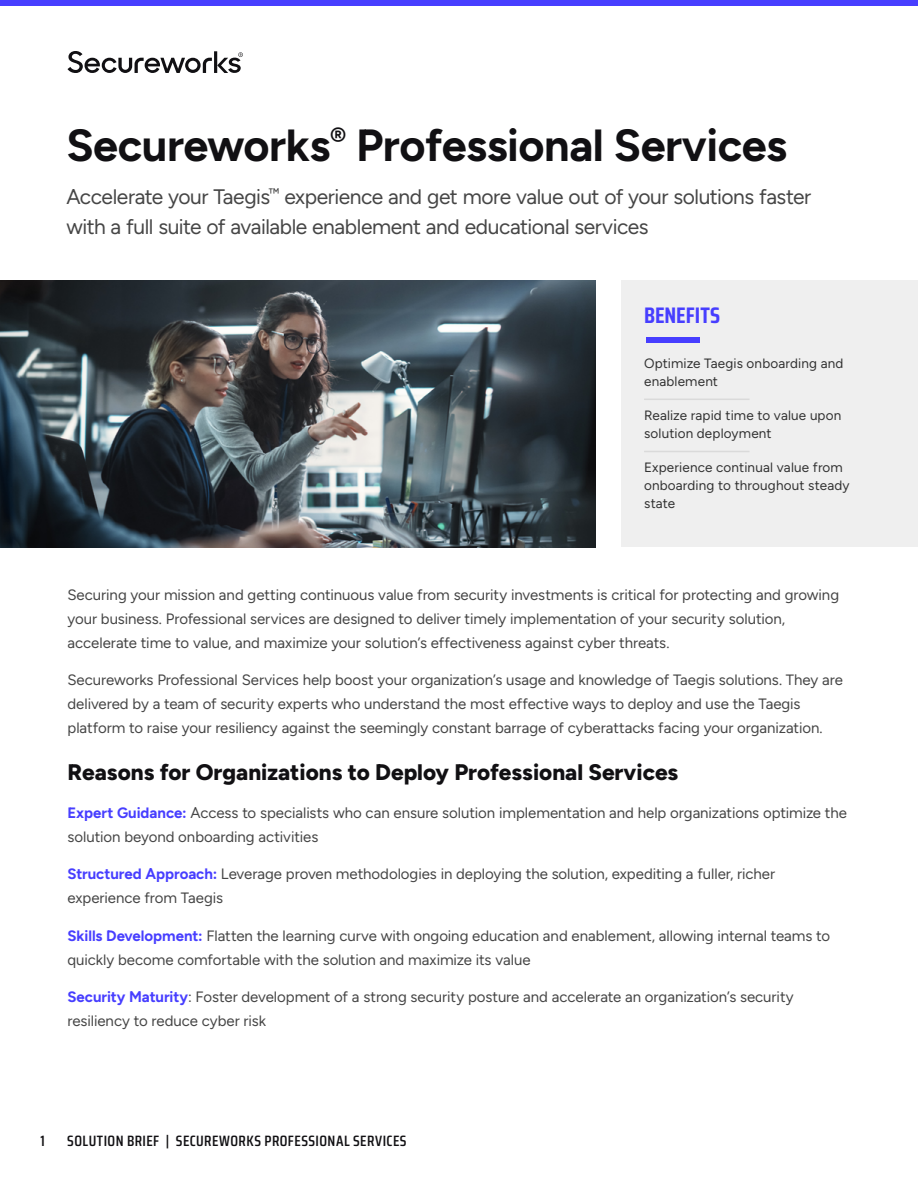
<style>
.page{position:relative;width:918px;height:1188px;background:#fff}
.page>*{position:absolute;margin:0;border:0;box-sizing:border-box;transform-origin:0 0}
.t1{font:700 45px "Figtree";letter-spacing:-.01em;color:#111013}
.t2{font:800 22.5px "Figtree";color:#111013}
.t3{font:700 22.5px "Saira Condensed";letter-spacing:-.005em;color:#473eff}
.t4{font:21px/30px "Figtree";letter-spacing:-.02em;color:#464646}
.t5{font:15px/24px "Figtree";letter-spacing:-.005em;color:#464646}
.t6{font:600 15px "Saira Condensed";letter-spacing:.03em;color:#111013}
.t7{font:13.5px/18px "Figtree";letter-spacing:.01em;color:#333}
.s1{font-weight:700;color:#473eff}
</style>
<div class="page">
<div style="left:0;top:0;width:918px;height:6px;background:#473eff"></div>
<div style="left:621px;top:281px;width:297px;height:266px;background:#efefef"></div>
<hr style="left:644px;top:399px;width:106px;height:1px;background:#dadada">
<hr style="left:644px;top:451px;width:106px;height:1px;background:#dadada">
<svg style="left:67px;top:51px;width:176px;height:22px"></svg>
<div style="left:646px;top:337px;width:54px;height:6px;background:#473eff"></div>
<img style="left:0;top:281px;width:595px;height:266px">
<h1 class="t1" style="left:66px;top:118px;width:722px">Secureworks<sup>®</sup> Professional Services</h1>
<h3 class="t4" style="left:66px;top:182px;width:746px">Accelerate your Taegis<sup>™</sup> experience and get more value out of your solutions faster with a full suite of available enablement and educational services</h3>
<h2 class="t3" style="left:644px;top:296px;width:78px">BENEFITS</h2>
<p class="t7" style="left:644px;top:354px;width:201px">Optimize Taegis onboarding and enablement</p>
<p class="t7" style="left:644px;top:406px;width:199px">Realize rapid time to value upon solution deployment</p>
<p class="t7" style="left:644px;top:458px;width:207px">Experience continual value from onboarding to throughout steady state</p>
<p class="t5" style="left:68px;top:582px;width:773px">Securing your mission and getting continuous value from security investments is critical for protecting and growing your business. Professional services are designed to deliver timely implementation of your security solution, accelerate time to value, and maximize your solution’s effectiveness against cyber threats.</p>
<p class="t5" style="left:68px;top:668px;width:777px">Secureworks Professional Services help boost your organization’s usage and knowledge of Taegis solutions. They are delivered by a team of security experts who understand the most effective ways to deploy and use the Taegis platform to raise your resiliency against the seemingly constant barrage of cyberattacks facing your organization.</p>
<h2 class="t2" style="left:68px;top:759px;width:612px">Reasons for Organizations to Deploy Professional Services</h2>
<p class="t5" style="left:68px;top:801px;width:781px"><span class="s1">Expert Guidance:</span> Access to specialists who can ensure solution implementation and help organizations optimize the solution beyond onboarding activities</p>
<p class="t5" style="left:68px;top:862px;width:709px"><span class="s1">Structured Approach:</span> Leverage proven methodologies in deploying the solution, expediting a fuller, richer experience from Taegis</p>
<p class="t5" style="left:68px;top:924px;width:764px"><span class="s1">Skills Development:</span> Flatten the learning curve with ongoing education and enablement, allowing internal teams to quickly become comfortable with the solution and maximize its value</p>
<p class="t5" style="left:68px;top:985px;width:728px"><span class="s1">Security Maturity</span>: Foster development of a strong security posture and accelerate an organization’s security resiliency to reduce cyber risk</p>
<p class="t6" style="left:40px;top:1128px;width:6px">1</p>
<p class="t6" style="left:67px;top:1128px;width:341px">SOLUTION BRIEF | SECUREWORKS PROFESSIONAL SERVICES</p>
</div>
